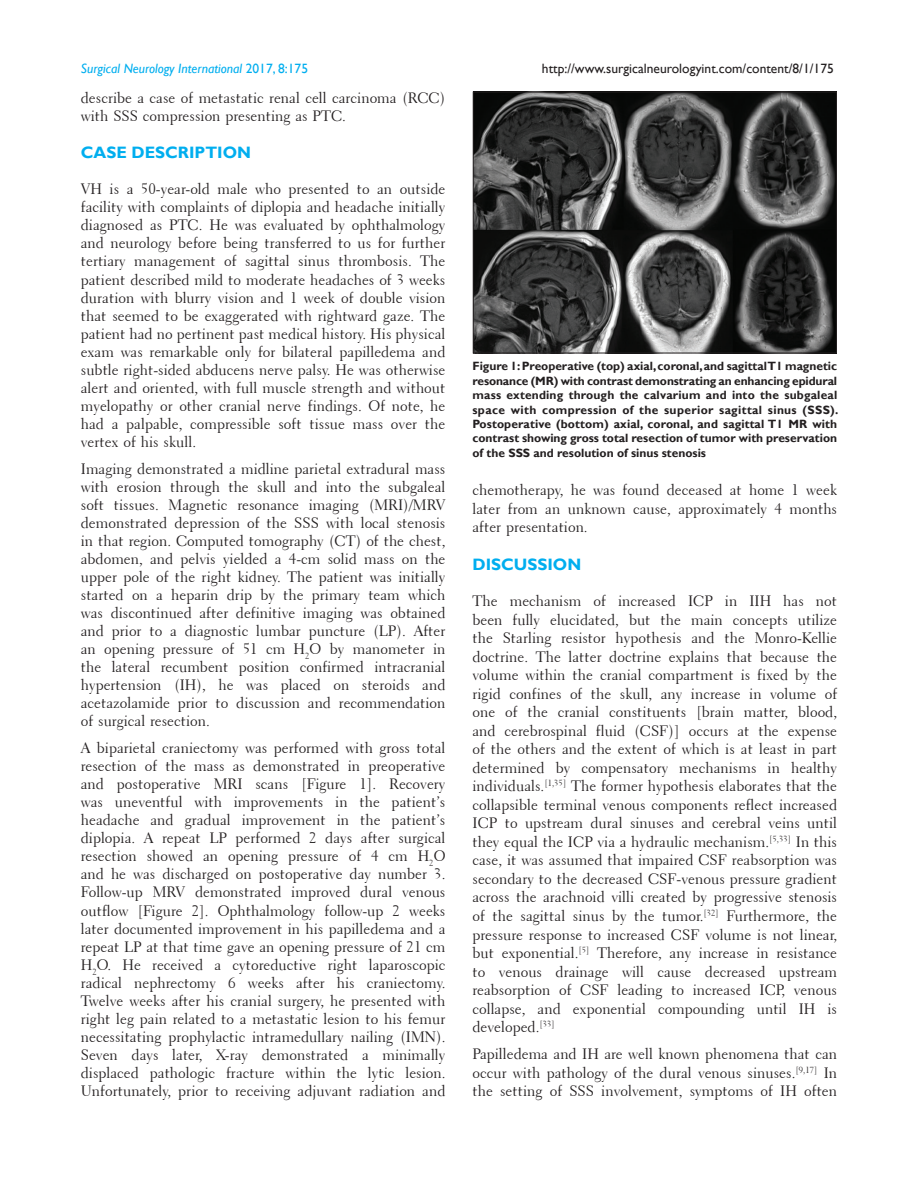
<style>
.page{position:relative;width:918px;height:1188px;background:#fff}
.page>*{position:absolute;margin:0;border:0;box-sizing:border-box;transform-origin:0 0}
.t1{font:700 16.5px "Gill Sans";color:#00aeef}
.TX{font:15px/18px "Transitional 521 BT Roman A";color:#231f20;text-align:justify}
.t2{font:13.5px "Gill Sans";color:#231f20}
.t3{font:italic 13.5px "Gill Sans";color:#00aeef}
.FGC{font:700 12px/14.4px "Gill Sans";color:#231f20}
.s1{font-style:normal}
</style>
<div class="page">
<img style="left:475px;top:94px;width:360px;height:257px">
<div style="left:473px;top:92px;width:364px;height:261px;border:1px solid #231f20"></div>
<p class="t3" style="left:81px;top:61px;width:229px">Surgical Neurology International <span class="s1">2017, 8:175</span></p>
<p class="t2" style="left:542px;top:61px;width:293px">http://www.surgicalneurologyint.com/content/8/1/175</p>
<p class="TX" style="left:81px;top:89px;width:366px">describe a case of metastatic renal cell carcinoma (RCC) with SSS compression presenting as PTC.</p>
<h1 class="t1" style="left:81px;top:143px;width:172px">CASE DESCRIPTION</h1>
<p class="TX" style="left:81px;top:180px;width:366px">VH is a 50‑year‑old male who presented to an outside facility with complaints of diplopia and headache initially diagnosed as PTC. He was evaluated by ophthalmology and neurology before being transferred to us for further tertiary management of sagittal sinus thrombosis. The patient described mild to moderate headaches of 3 weeks duration with blurry vision and 1 week of double vision that seemed to be exaggerated with rightward gaze. The patient had no pertinent past medical history. His physical exam was remarkable only for bilateral papilledema and subtle right‑sided abducens nerve palsy. He was otherwise alert and oriented, with full muscle strength and without myelopathy or other cranial nerve findings. Of note, he had a palpable, compressible soft tissue mass over the vertex of his skull.</p>
<p class="TX" style="left:81px;top:460px;width:366px">Imaging demonstrated a midline parietal extradural mass with erosion through the skull and into the subgaleal soft tissues. Magnetic resonance imaging (MRI)/MRV demonstrated depression of the SSS with local stenosis in that region. Computed tomography (CT) of the chest, abdomen, and pelvis yielded a 4‑cm solid mass on the upper pole of the right kidney. The patient was initially started on a heparin drip by the primary team which was discontinued after definitive imaging was obtained and prior to a diagnostic lumbar puncture (LP). After an opening pressure of 51 cm H<sub>2</sub>O by manometer in the lateral recumbent position confirmed intracranial hypertension (IH), he was placed on steroids and acetazolamide prior to discussion and recommendation of surgical resection.</p>
<p class="TX" style="left:81px;top:739px;width:366px">A biparietal craniectomy was performed with gross total resection of the mass as demonstrated in preoperative and postoperative MRI scans [Figure 1]. Recovery was uneventful with improvements in the patient’s headache and gradual improvement in the patient’s diplopia. A repeat LP performed 2 days after surgical resection showed an opening pressure of 4 cm H<sub>2</sub>O and he was discharged on postoperative day number 3.<br>Follow‑up MRV demonstrated improved dural venous outflow [Figure 2]. Ophthalmology follow‑up 2 weeks later documented improvement in his papilledema and a repeat LP at that time gave an opening pressure of 21 cm H<sub>2</sub>O. He received a cytoreductive right laparoscopic radical nephrectomy 6 weeks after his craniectomy.<br>Twelve weeks after his cranial surgery, he presented with right leg pain related to a metastatic lesion to his femur necessitating prophylactic intramedullary nailing (IMN).<br>Seven days later, X‑ray demonstrated a minimally displaced pathologic fracture within the lytic lesion.<br>Unfortunately, prior to receiving adjuvant radiation and</p>
<p class="FGC" style="left:473px;top:360px;width:368px">Figure 1: Preoperative (top) axial, coronal, and sagittal T1 magnetic resonance (MR) with contrast demonstrating an enhancing epidural mass extending through the calvarium and into the subgaleal space with compression of the superior sagittal sinus (SSS).<br>Postoperative (bottom) axial, coronal, and sagittal T1 MR with contrast showing gross total resection of tumor with preservation of the SSS and resolution of sinus stenosis</p>
<p class="TX" style="left:472px;top:481px;width:366px;line-height:18.5px">chemotherapy, he was found deceased at home 1 week later from an unknown cause, approximately 4 months after presentation.</p>
<h1 class="t1" style="left:472px;top:554px;width:110px">DISCUSSION</h1>
<p class="TX" style="left:472px;top:592px;width:366px;line-height:18.5px">The mechanism of increased ICP in IIH has not been fully elucidated, but the main concepts utilize the Starling resistor hypothesis and the Monro‑Kellie doctrine. The latter doctrine explains that because the volume within the cranial compartment is fixed by the rigid confines of the skull, any increase in volume of one of the cranial constituents [brain matter, blood, and cerebrospinal fluid (CSF)] occurs at the expense of the others and the extent of which is at least in part determined by compensatory mechanisms in healthy individuals.<sup>[1,35]</sup> The former hypothesis elaborates that the collapsible terminal venous components reflect increased ICP to upstream dural sinuses and cerebral veins until they equal the ICP via a hydraulic mechanism.<sup>[5,33]</sup> In this case, it was assumed that impaired CSF reabsorption was secondary to the decreased CSF‑venous pressure gradient across the arachnoid villi created by progressive stenosis of the sagittal sinus by the tumor.<sup>[32]</sup> Furthermore, the pressure response to increased CSF volume is not linear, but exponential.<sup>[5]</sup> Therefore, any increase in resistance to venous drainage will cause decreased upstream reabsorption of CSF leading to increased ICP, venous collapse, and exponential compounding until IH is developed.<sup>[33]</sup></p>
<p class="TX" style="left:472px;top:1045px;width:366px;line-height:18.5px">Papilledema and IH are well known phenomena that can occur with pathology of the dural venous sinuses.<sup>[9,17]</sup> In the setting of SSS involvement, symptoms of IH often</p>
</div>
